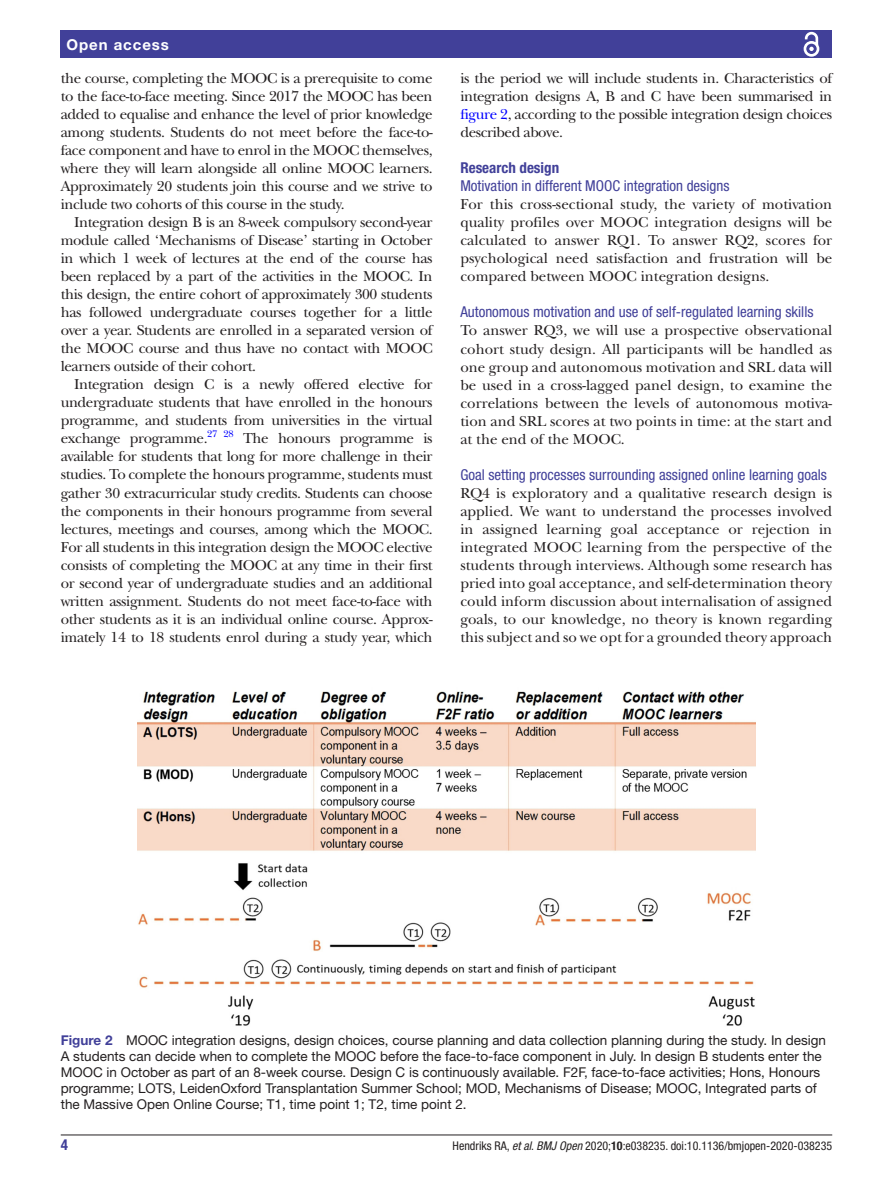
<style>
.page{position:relative;width:893px;height:1191px;background:#fff}
.page>*{position:absolute;margin:0;border:0;box-sizing:border-box;transform-origin:0 0}
.t1{font:15px/18px "New Baskerville";letter-spacing:-.025em;color:#231f20;text-align:justify}
.t2{font:condensed 15px "Helvetica Neue LT Std";color:#414099}
.t3{font:700 condensed 15px "Helvetica Neue LT Std";color:#414099}
.t4{font:700 15px "Helvetica Neue LT Std";letter-spacing:.065em;color:#fff}
.t5{font:13.5px/16.2px "Helvetica Neue LT Std";color:#231f20}
.t6{font:condensed 12px "Helvetica Neue LT Std";color:#231f20}
.t7{font:9.9px "New Baskerville";color:#00f}
.s1{color:#00f}
.s2{font-weight:700;color:#414099}
.s3{font-style:italic}
.s4{font-weight:700}
</style>
<div class="page">
<hr style="left:61px;top:1134px;width:771px;height:1px;background:#231f20">
<div style="left:61px;top:31px;width:771px;height:27px;background:#414099"></div>
<svg style="left:803px;top:31px;width:17px;height:26px"></svg>
<img style="left:138px;top:691px;width:617px;height:335px">
<p class="t4" style="left:66px;top:35px;width:104px">Open access</p>
<p class="t1" style="left:61px;top:69px;width:373px">the course, completing the MOOC is a prerequisite to come to the face-to-face meeting. Since 2017 the MOOC has been added to equalise and enhance the level of prior knowledge among students. Students do not meet before the face-to&shy;face component and have to enrol in the MOOC themselves, where they will learn alongside all online MOOC learners.<br>Approximately 20 students join this course and we strive to include two cohorts of this course in the study.</p>
<p class="t1" style="left:61px;top:213px;width:373px;text-indent:14px">Integration design B is an 8-week compulsory second-year module called ‘Mechanisms of Disease’ starting in October in which 1 week of lectures at the end of the course has been replaced by a part of the activities in the MOOC. In this design, the entire cohort of approximately 300 students has followed undergraduate courses together for a little over a year. Students are enrolled in a separated version of the MOOC course and thus have no contact with MOOC learners outside of their cohort.</p>
<p class="t1" style="left:61px;top:375px;width:373px;text-indent:14px">Integration design C is a newly offered elective for undergraduate students that have enrolled in the honours programme, and students from universities in the virtual exchange programme.</p>
<p class="t7" style="left:207px;top:428px;width:28px">27 28</p>
<p class="t1" style="left:61px;top:430px;width:373px;text-indent:182px">The honours programme is available for students that long for more challenge in their studies. To complete the honours programme, students must gather 30 extracurricular study credits. Students can choose the components in their honours programme from several lectures, meetings and courses, among which the MOOC.<br>For all students in this integration design the MOOC elective consists of completing the MOOC at any time in their first or second year of undergraduate studies and an additional written assignment. Students do not meet face-to-face with other students as it is an individual online course. Approx&shy;imately 14 to 18 students enrol during a study year, which</p>
<p class="t1" style="left:460px;top:69px;width:373px">is the period we will include students in. Characteristics of integration designs A, B and C have been summarised in <span class="s1">figure 2</span>, according to the possible integration design choices described above.</p>
<p class="t3" style="left:460px;top:159px;width:100px">Research design</p>
<p class="t2" style="left:460px;top:177px;width:271px">Motivation in different MOOC integration designs</p>
<p class="t1" style="left:460px;top:195px;width:373px">For this cross-sectional study, the variety of motivation quality profiles over MOOC integration designs will be calculated to answer RQ1. To answer RQ2, scores for psychological need satisfaction and frustration will be compared between MOOC integration designs.</p>
<p class="t2" style="left:460px;top:303px;width:355px">Autonomous motivation and use of self-regulated learning skills</p>
<p class="t1" style="left:460px;top:322px;width:373px">To answer RQ3, we will use a prospective observational cohort study design. All participants will be handled as one group and autonomous motivation and SRL data will be used in a cross-lagged panel design, to examine the correlations between the levels of autonomous motiva&shy;tion and SRL scores at two points in time: at the start and at the end of the MOOC.</p>
<p class="t2" style="left:460px;top:466px;width:368px">Goal setting processes surrounding assigned online learning goals</p>
<p class="t1" style="left:460px;top:484px;width:373px">RQ4 is exploratory and a qualitative research design is applied. We want to understand the processes involved in assigned learning goal acceptance or rejection in integrated MOOC learning from the perspective of the students through interviews. Although some research has pried into goal acceptance, and self-determination theory could inform discussion about internalisation of assigned goals, to our knowledge, no theory is known regarding this subject and so we opt for a grounded theory approach</p>
<p class="t5" style="left:61px;top:1031px;width:767px"><span class="s2">Figure 2</span> MOOC integration designs, design choices, course planning and data collection planning during the study. In design A students can decide when to complete the MOOC before the face-to-face component in July. In design B students enter the MOOC in October as part of an 8-week course. Design C is continuously available. F2F, face-to-face activities; Hons, Honours programme; LOTS, LeidenOxford Transplantation Summer School; MOD, Mechanisms of Disease; MOOC, Integrated parts of the Massive Open Online Course; T1, time point 1; T2, time point 2.</p>
<p class="t3" style="left:61px;top:1135px;width:9px">4</p>
<p class="t6" style="left:453px;top:1138px;width:381px">Hendriks RA, <span class="s3">et al</span>. <span class="s3">BMJ Open</span> 2020;<span class="s4">10</span>:e038235. doi:10.1136/bmjopen-2020-038235</p>
</div>
